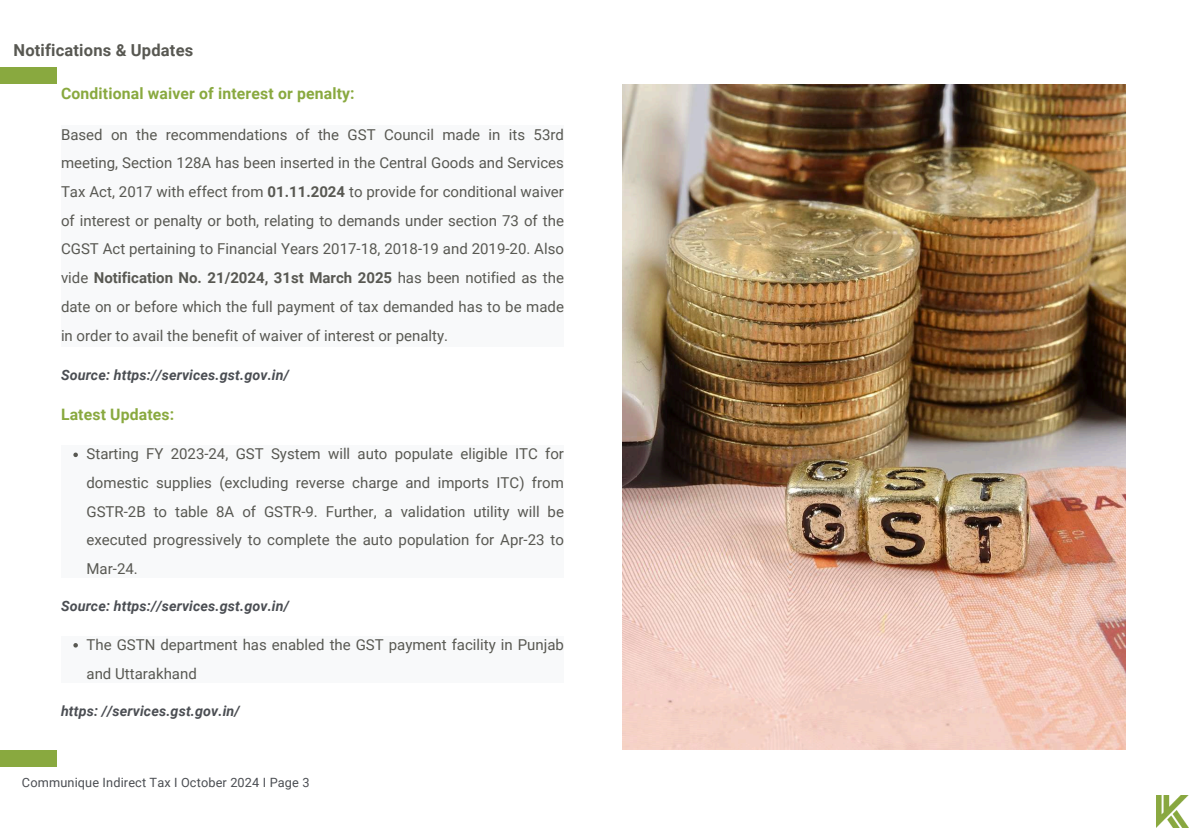
<style>
.page{position:relative;width:1194px;height:833px;background:#fff}
.page>*{position:absolute;margin:0;border:0;box-sizing:border-box;transform-origin:0 0}
.t1{font:700 16.5px "Roboto";letter-spacing:.01em;color:#585852}
.t2{font:700 15.75px "Roboto";letter-spacing:.01em;color:#89a93f}
.t3{font:15px/28.7px "Roboto";color:#585852;text-align:justify}
.t4{font:italic 700 14.25px "Roboto";letter-spacing:.01em;color:#4b4e53}
.t5{font:12.75px "Roboto";letter-spacing:.01em;color:#4b4e53}
.s1{font-weight:700}
</style>
<div class="page">
<img style="left:1156px;top:795px;width:32px;height:32px">
<div style="left:0;top:67px;width:57px;height:17px;background:#89a93f"></div>
<img style="left:622px;top:84px;width:502px;height:665px">
<div style="left:61px;top:125px;width:502px;height:221px;background:#f8f9fa"></div>
<div style="left:0;top:749px;width:57px;height:17px;background:#89a93f"></div>
<div style="left:61px;top:446px;width:502px;height:132px;background:#f8f9fa"></div>
<svg style="left:73px;top:452px;width:5px;height:5px"></svg>
<div style="left:61px;top:636px;width:502px;height:46px;background:#f8f9fa"></div>
<svg style="left:73px;top:643px;width:5px;height:4px"></svg>
<p class="t1" style="left:14px;top:41px;width:181px">Notifications &amp; Updates</p>
<p class="t2" style="left:61px;top:84px;width:295px">Conditional waiver of interest or penalty:</p>
<p class="t3" style="left:61px;top:120px;width:504px">Based on the recommendations of the GST Council made in its 53rd meeting, Section 128A has been inserted in the Central Goods and Services Tax Act, 2017 with effect from <span class="s1">01.11.2024</span> to provide for conditional waiver of interest or penalty or both, relating to demands under section 73 of the CGST Act pertaining to Financial Years 2017-18, 2018-19 and 2019-20. Also vide <span class="s1">Notification No. 21/2024, 31st March 2025</span> has been notified as the date on or before which the full payment of tax demanded has to be made in order to avail the benefit of waiver of interest or penalty.</p>
<p class="t4" style="left:61px;top:367px;width:229px">Source: https://services.gst.gov.in/</p>
<p class="t2" style="left:61px;top:405px;width:115px">Latest Updates:</p>
<p class="t3" style="left:86px;top:440px;width:479px">Starting FY 2023-24, GST System will auto populate eligible ITC for domestic supplies (excluding reverse charge and imports ITC) from GSTR-2B to table 8A of GSTR-9. Further, a validation utility will be executed progressively to complete the auto population for Apr-23 to Mar-24.</p>
<p class="t4" style="left:61px;top:598px;width:229px">Source: https://services.gst.gov.in/</p>
<p class="t3" style="left:86px;top:630px;width:479px">The GSTN department has enabled the GST payment facility in Punjab and Uttarakhand</p>
<p class="t4" style="left:61px;top:702px;width:180px">https: //services.gst.gov.in/</p>
<p class="t5" style="left:22px;top:774px;width:289px">Communique Indirect Tax I October 2024 I Page 3</p>
</div>
